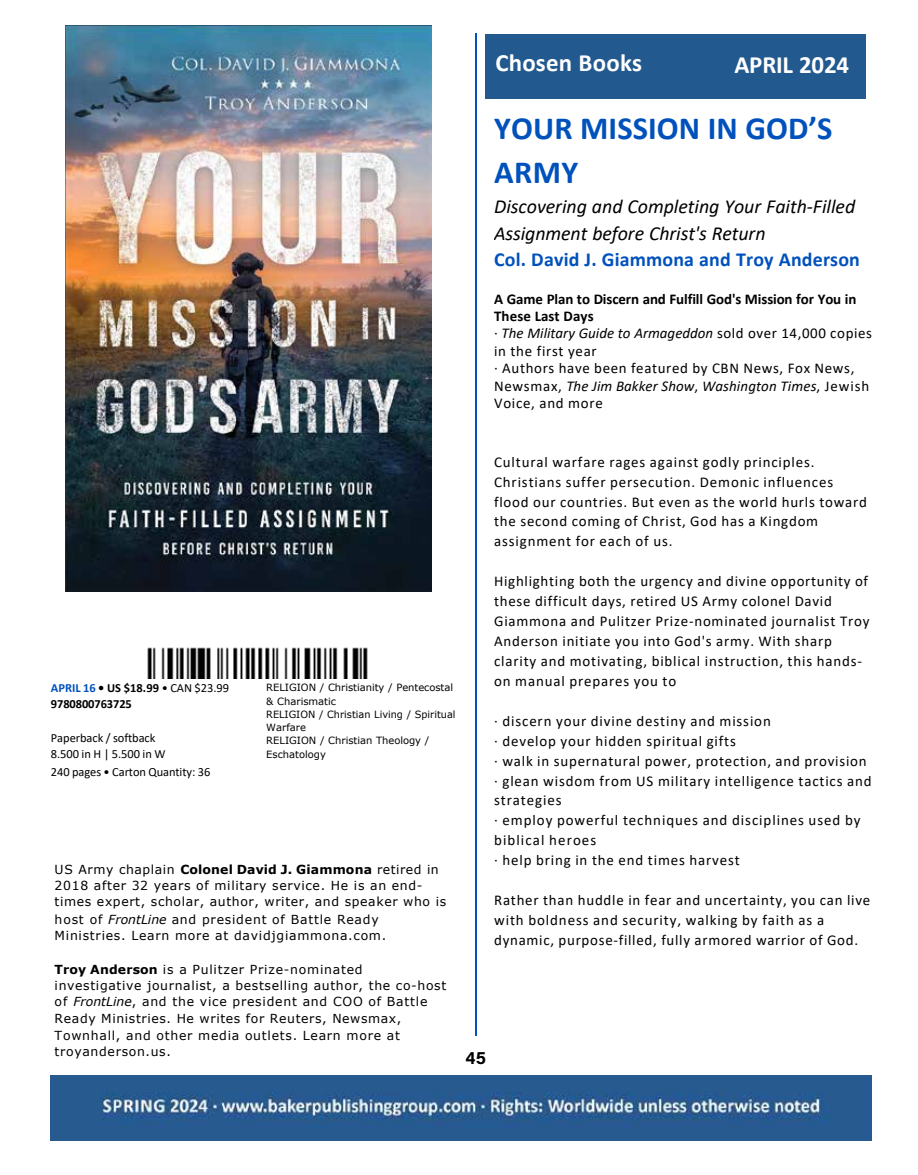
<style>
.page{position:relative;width:918px;height:1175px;background:#fff}
.page>*{position:absolute;margin:0;border:0;box-sizing:border-box;transform-origin:0 0}
.t1{font:700 32.4px/43.5px "Calibri";letter-spacing:.005em;color:#0051bc}
.t2{font:700 24.9px "Calibri";letter-spacing:.01em;color:#fff}
.t3{font:700 24.9px "Calibri";letter-spacing:-.01em;color:#fff}
.t4{font:italic 19.95px/27.5px "Calibri";letter-spacing:-.005em;color:#000}
.t5{font:700 19.95px "Calibri";letter-spacing:.01em;color:#0051bc}
.t6{font:18px "Acumin Variable Concept";color:#000}
.t7{font:15px/20px "Calibri";letter-spacing:.05em;color:#000}
.t8{font:12.45px/16.2px "Verdana";letter-spacing:.055em;color:#000}
.t9{font:12.45px/16.2px "Calibri";letter-spacing:-.005em;color:#000}
.t10{font:700 12.45px/16.2px "Calibri";letter-spacing:-.005em;color:#000}
.t11{font:9.9px/13.6px "Verdana";color:#000}
.s1{font-weight:700}
.s2{font-style:italic}
.s3{color:#0051bc}
.s4{font-weight:400}
</style>
<div class="page">
<img style="left:66px;top:26px;width:366px;height:565px">
<img style="left:147px;top:647px;width:221px;height:31px">
<hr style="left:475px;top:33px;width:2px;height:1002px;background:#0051bc">
<div style="left:485px;top:34px;width:380px;height:64px;background:#22598f"></div>
<img style="left:51px;top:1075px;width:820px;height:65px">
<h2 class="t2" style="left:495px;top:45px;width:148px">Chosen Books</h2>
<h2 class="t3" style="left:734px;top:47px;width:116px">APRIL 2024</h2>
<h1 class="t1" style="left:494px;top:106px;width:340px">YOUR MISSION IN GOD’S<br>ARMY</h1>
<h3 class="t4" style="left:494px;top:191px;width:363px">Discovering and Completing Your Faith-Filled<br>Assignment before Christ's Return</h3>
<h3 class="t5" style="left:494px;top:245px;width:367px">Col. David J. Giammona and Troy Anderson</h3>
<p class="t7" style="left:494px;top:289px;width:379px;line-height:17.4px"><span class="s1">A Game Plan to Discern and Fulfill God's Mission for You in These Last Days<br></span>· <span class="s2">The Military Guide to Armageddon</span> sold over 14,000 copies in the first year<br>· Authors have been featured by CBN News, Fox News, Newsmax, <span class="s2">The Jim Bakker Show</span>, <span class="s2">Washington Times</span>, Jewish Voice, and more</p>
<p class="t10" style="left:51px;top:679px;width:180px"><span class="s3">APRIL 16</span> • US $18.99 <span class="s4">• CAN $23.99<br></span>9780800763725</p>
<p class="t9" style="left:51px;top:729px;width:116px">Paperback / softback<br>8.500 in H | 5.500 in W</p>
<p class="t9" style="left:51px;top:763px;width:161px">240 pages • Carton Quantity: 36</p>
<p class="t11" style="left:266px;top:680px;width:191px">RELIGION / Christianity / Pentecostal &amp; Charismatic<br>RELIGION / Christian Living / Spiritual</p>
<p class="t11" style="left:266px;top:720px;width:165px">Warfare<br>RELIGION / Christian Theology /<br>Eschatology</p>
<p class="t8" style="left:55px;top:861px;width:393px">US Army chaplain <span class="s1">Colonel David J. Giammona</span> retired in<br>2018 after 32 years of military service. He is an end&shy;times expert, scholar, author, writer, and speaker who is</p>
<p class="t8" style="left:55px;top:911px;width:333px">host of <span class="s2">FrontLine</span> and president of Battle Ready<br>Ministries. Learn more at davidjgiammona.com.</p>
<p class="t8" style="left:55px;top:960px;width:393px"><span class="s1">Troy Anderson</span> is a Pulitzer Prize-nominated investigative journalist, a bestselling author, the co-host of <span class="s2">FrontLine</span>, and the vice president and COO of Battle</p>
<p class="t8" style="left:55px;top:1010px;width:348px">Ready Ministries. He writes for Reuters, Newsmax,<br>Townhall, and other media outlets. Learn more at troyanderson.us.</p>
<p class="t7" style="left:494px;top:451px;width:374px">Cultural warfare rages against godly principles.<br>Christians suffer persecution. Demonic influences flood our countries. But even as the world hurls toward the second coming of Christ, God has a Kingdom assignment for each of us.</p>
<p class="t7" style="left:494px;top:571px;width:377px">Highlighting both the urgency and divine opportunity of these difficult days, retired US Army colonel David Giammona and Pulitzer Prize-nominated journalist Troy Anderson initiate you into God's army. With sharp clarity and motivating, biblical instruction, this hands&shy;on manual prepares you to</p>
<p class="t7" style="left:494px;top:710px;width:379px">· discern your divine destiny and mission<br>· develop your hidden spiritual gifts<br>· walk in supernatural power, protection, and provision · glean wisdom from US military intelligence tactics and strategies<br>· employ powerful techniques and disciplines used by biblical heroes<br>· help bring in the end times harvest</p>
<p class="t7" style="left:494px;top:889px;width:378px">Rather than huddle in fear and uncertainty, you can live with boldness and security, walking by faith as a dynamic, purpose-filled, fully armored warrior of God.</p>
<p class="t6" style="left:466px;top:1045px;width:22px">45</p>
</div>
